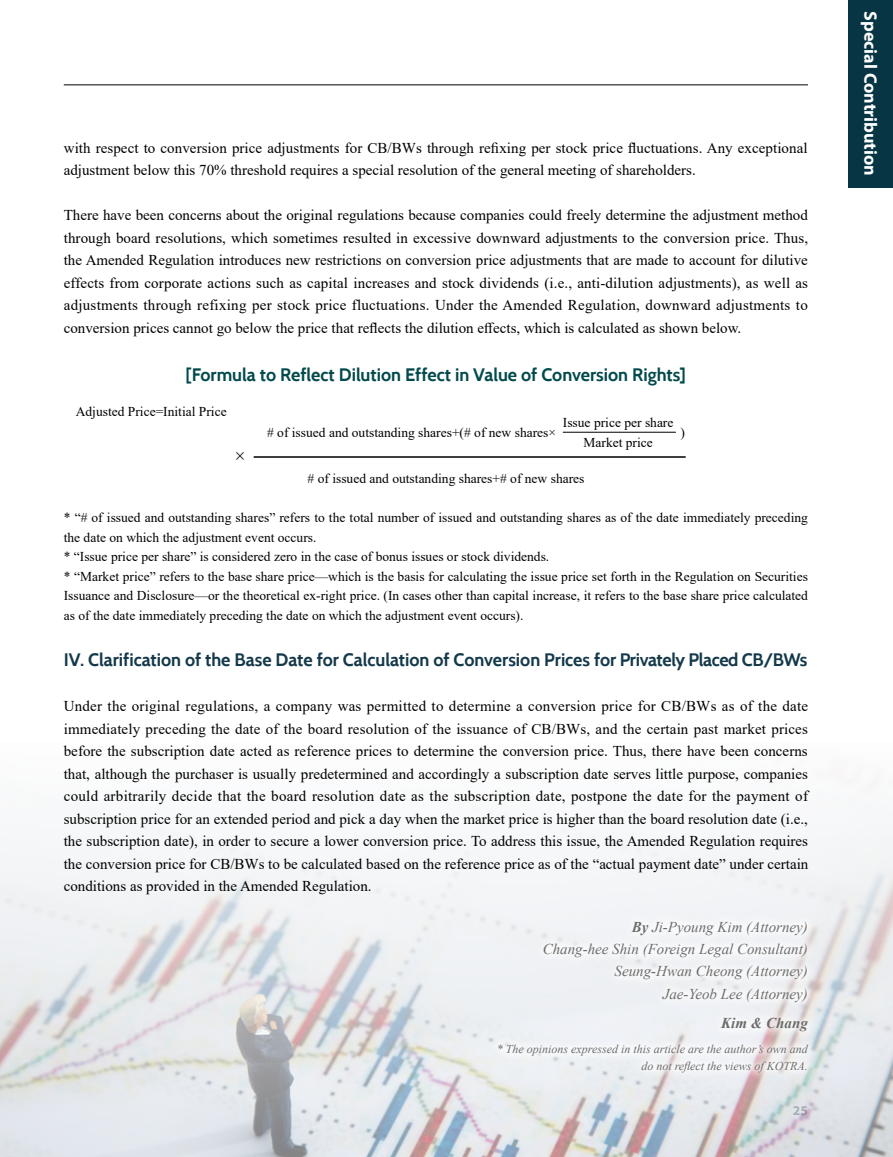
<style>
.page{position:relative;width:893px;height:1157px;background:#fff}
.page>*{position:absolute;margin:0;border:0;box-sizing:border-box;transform-origin:0 0}
.t1{font:700 18px "Cabin";color:#14394a}
.t2{font:700 18px "Cabin";color:#034a4c}
.t3{font:700 18px "Myriad Pro";color:#fff}
.t4{font:15px/22.5px "Times New Roman";color:#000;text-align:justify}
.t5{font:italic 15px/22.2px "Times New Roman";color:#6d6c6c;text-align:right}
.t6{font:italic 700 15px "Times New Roman";color:#6d6c6c}
.t7{font:15px "HCR Batang";color:#000}
.t8{font:13.5px/19.5px "Times New Roman";color:#000}
.t9{font:700 13.5px "Myriad Pro";color:#9fa0a0}
.t10{font:italic 12px/16.5px "Times New Roman";color:#6d6c6c;text-align:right}
.s1{font-weight:700}
</style>
<div class="page">
<hr style="left:64px;top:85px;width:744px;height:1px;background:#000">
<img style="left:0;top:785px;width:893px;height:372px">
<div style="left:849px;top:0;width:44px;height:187px;background:#073544"></div>
<div style="left:489px;top:1035px;width:329px;height:46px;background:#fff;opacity:.75"></div>
<div style="left:534px;top:912px;width:284px;height:129px;background:#f0f2f5"></div>
<hr style="left:563px;top:432px;width:113px;height:1px;background:#000">
<hr style="left:254px;top:456px;width:432px;height:2px;background:#000">
<p class="t4" style="left:64px;top:136px;width:745px">with respect to conversion price adjustments for CB/BWs through refixing per stock price fluctuations. Any exceptional adjustment below this 70% threshold requires a special resolution of the general meeting of shareholders.</p>
<p class="t4" style="left:64px;top:204px;width:746px">There have been concerns about the original regulations because companies could freely determine the adjustment method through board resolutions, which sometimes resulted in excessive downward adjustments to the conversion price. Thus, the Amended Regulation introduces new restrictions on conversion price adjustments that are made to account for dilutive effects from corporate actions such as capital increases and stock dividends (i.e., anti-dilution adjustments), as well as adjustments through refixing per stock price fluctuations. Under the Amended Regulation, downward adjustments to conversion prices cannot go below the price that reflects the dilution effects, which is calculated as shown below.</p>
<p class="t2" style="left:186px;top:363px;width:502px">[Formula to Reflect Dilution Effect in Value of Conversion Rights]</p>
<p class="t8" style="left:76px;top:402px;width:152px">Adjusted Price=Initial Price</p>
<p class="t7" style="left:236px;top:446px;width:11px">×</p>
<p class="t8" style="left:563px;top:412px;width:112px">Issue price per share</p>
<p class="t8" style="left:267px;top:422px;width:290px"># of issued and outstanding shares+(# of new shares×</p>
<p class="t8" style="left:308px;top:468px;width:278px"># of issued and outstanding shares+# of new shares</p>
<p class="t8" style="left:680px;top:422px;width:6px">)</p>
<p class="t8" style="left:583px;top:432px;width:71px">Market price</p>
<p class="t8" style="left:64px;top:507px;width:746px">* “# of issued and outstanding shares” refers to the total number of issued and outstanding shares as of the date immediately preceding the date on which the adjustment event occurs.<br>* “Issue price per share” is considered zero in the case of bonus issues or stock dividends.<br>* “Market price” refers to the base share price—which is the basis for calculating the issue price set forth in the Regulation on Securities Issuance and Disclosure—or the theoretical ex-right price. (In cases other than capital increase, it refers to the base share price calculated as of the date immediately preceding the date on which the adjustment event occurs).</p>
<p class="t1" style="left:64px;top:648px;width:745px">IV. Clarification of the Base Date for Calculation of Conversion Prices for Privately Placed CB/BWs</p>
<p class="t4" style="left:64px;top:694px;width:746px">Under the original regulations, a company was permitted to determine a conversion price for CB/BWs as of the date immediately preceding the date of the board resolution of the issuance of CB/BWs, and the certain past market prices before the subscription date acted as reference prices to determine the conversion price. Thus, there have been concerns that, although the purchaser is usually predetermined and accordingly a subscription date serves little purpose, companies could arbitrarily decide that the board resolution date as the subscription date, postpone the date for the payment of subscription price for an extended period and pick a day when the market price is higher than the board resolution date (i.e., the subscription date), in order to secure a lower conversion price. To address this issue, the Amended Regulation requires the conversion price for CB/BWs to be calculated based on the reference price as of the “actual payment date” under certain conditions as provided in the Amended Regulation.</p>
<p class="t5" style="left:543px;top:915px;width:267px"><span class="s1">By</span> Ji-Pyoung Kim (Attorney)<br>Chang-hee Shin (Foreign Legal Consultant)<br>Seung-Hwan Cheong (Attorney)<br>Jae-Yeob Lee (Attorney)</p>
<p class="t6" style="left:721px;top:1012px;width:88px">Kim &amp; Chang</p>
<p class="t10" style="left:497px;top:1040px;width:313px">* The opinions expressed in this article are the author’s own and do not reflect the views of KOTRA.</p>
<p class="t9" style="left:793px;top:1101px;width:16px">25</p>
<p class="t3" style="left:882px;top:11px;width:166px;rotate:90deg">Special Contribution</p>
</div>
